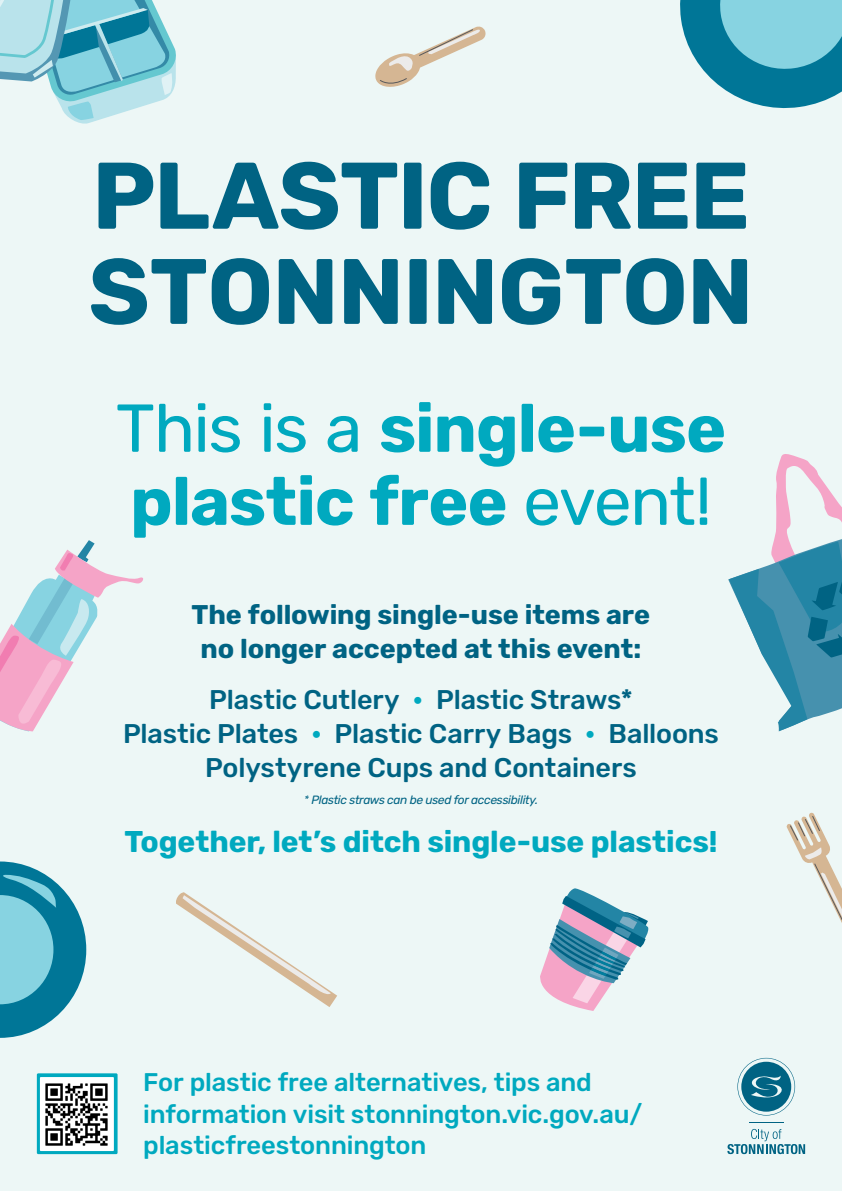
<style>
.page{position:relative;width:842px;height:1191px;background:#edf7f6}
.page>*{position:absolute;margin:0;border:0;box-sizing:border-box;transform-origin:0 0}
.t1{font:700 94.4px "Rubik";letter-spacing:-.02em;color:#006383}
.t2{font:700 92.6px "Rubik";letter-spacing:-.01em;color:#006383}
.t3{font:700 67.6px/73px "Rubik";letter-spacing:-.015em;color:#00a9bf}
.t4{font:700 30px "Rubik";letter-spacing:-.005em;color:#00a9bf}
.t5{font:500 27px/34px "Rubik";letter-spacing:-.005em;color:#006383;text-align:center}
.t6{font:700 27px/34px "Rubik";letter-spacing:-.005em;color:#006383;text-align:center}
.t7{font:500 25.5px/31.4px "Rubik";letter-spacing:-.005em;color:#00a9bf}
.t8{font:italic 12px "Rubik";letter-spacing:-.03em;color:#006383}
.s1{font-weight:400}
.s2{font-size:30px;color:#00a9bf}
</style>
<div class="page">
<svg style="left:737px;top:1057px;width:58px;height:58px"></svg>
<hr style="left:749px;top:1121px;width:35px;height:1px;background:#006383">
<svg style="left:727px;top:1128px;width:78px;height:26px"></svg>
<svg style="left:728px;top:454px;width:114px;height:277px"></svg>
<svg style="left:0;top:0;width:176px;height:124px"></svg>
<svg style="left:540px;top:888px;width:109px;height:123px"></svg>
<svg style="left:786px;top:812px;width:56px;height:111px"></svg>
<svg style="left:375px;top:26px;width:111px;height:61px"></svg>
<svg style="left:176px;top:892px;width:161px;height:115px"></svg>
<svg style="left:0;top:861px;width:86px;height:176px"></svg>
<svg style="left:680px;top:0;width:162px;height:109px"></svg>
<svg style="left:0;top:540px;width:143px;height:191px"></svg>
<div style="left:37px;top:1073px;width:81px;height:81px;background:#00a9bf"></div>
<img style="left:40px;top:1077px;width:74px;height:74px">
<h1 class="t1" style="left:92px;top:141px;width:660px">PLASTIC FREE</h1>
<h2 class="t2" style="left:88px;top:238px;width:667px">STONNINGTON</h2>
<h3 class="t3" style="left:116px;top:394px;width:612px"><span class="s1">This is a</span> single-use plastic free <span class="s1">event!</span></h3>
<p class="t6" style="left:192px;top:598px;width:460px">The following single-use items are no longer accepted at this event:</p>
<p class="t5" style="left:123px;top:683px;width:597px">Plastic Cutlery <span class="s2">•</span> Plastic Straws*<br>Plastic Plates <span class="s2">•</span> Plastic Carry Bags <span class="s2">•</span> Balloons<br>Polystyrene Cups and Containers</p>
<p class="t8" style="left:304px;top:793px;width:236px">* Plastic straws can be used for accessibility.</p>
<p class="t4" style="left:124px;top:824px;width:595px">Together, let’s ditch single-use plastics!</p>
<p class="t7" style="left:143px;top:1067px;width:501px">For plastic free alternatives, tips and information visit stonnington.vic.gov.au/ plasticfreestonnington</p>
</div>
